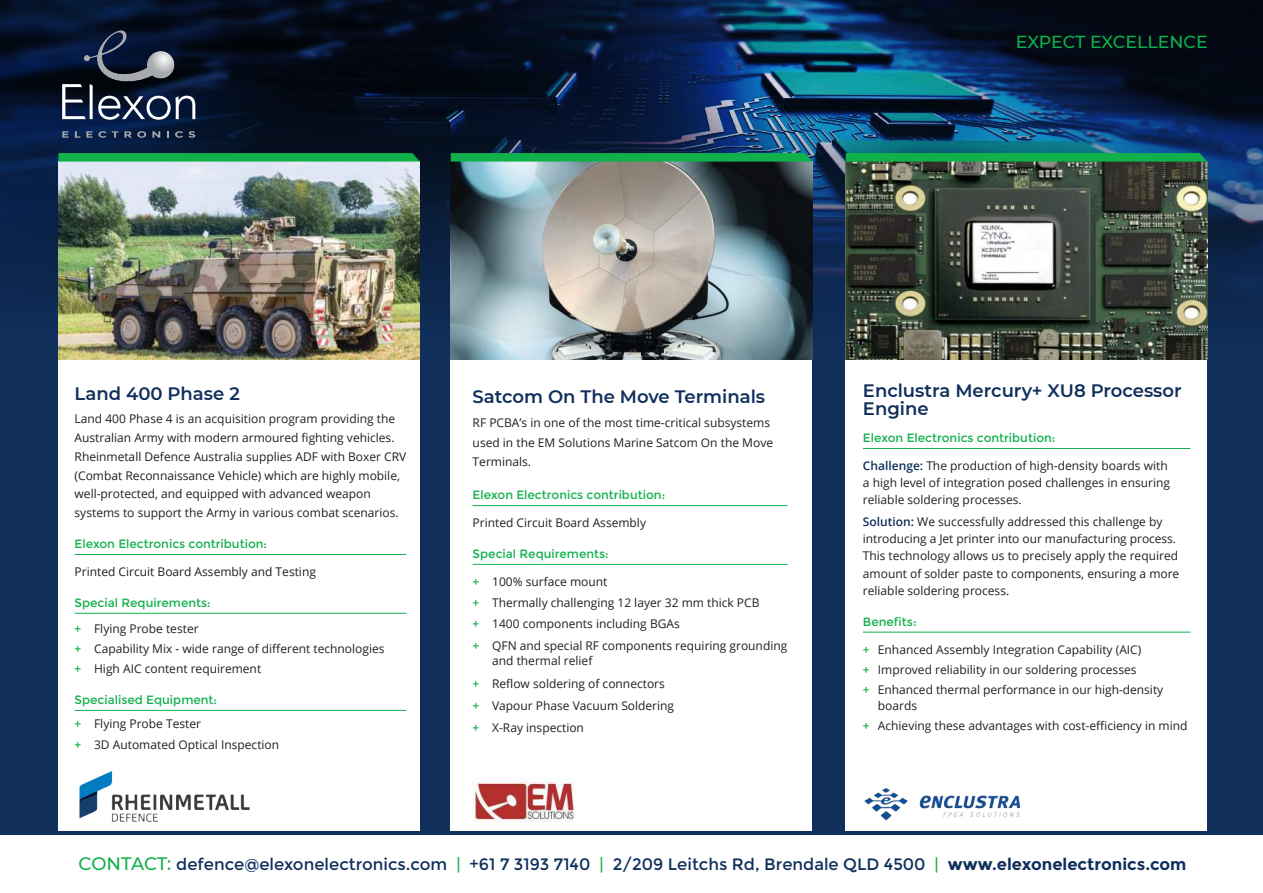
<style>
.page{position:relative;width:1263px;height:893px;background:#fff}
.page>*{position:absolute;margin:0;border:0;box-sizing:border-box;transform-origin:0 0}
.t1{font:600 18px/18px "Montserrat";color:#102f5b}
.t2{font:500 17.4px "Montserrat";color:#10b14b}
.t3{font:16.5px "Montserrat";color:#102f5b}
.t4{font:12px/17.2px "Open Sans";color:#221f1f}
.t5{font:12px "Montserrat";color:#10b14b}
.s1{font-weight:600;color:#10b14b}
.s2{font-weight:600;color:#102f5b}
.s3{font-weight:500;font-size:18px;color:#10b14b}
.s4{color:#10b14b}
.s5{font-weight:700}
</style>
<div class="page">
<div style="left:0;top:0;width:1263px;height:834px;background:#102f5b"></div>
<img style="left:0;top:0;width:1263px;height:506px">
<div style="left:846px;top:334px;width:361px;height:497px;background:#fff"></div>
<div style="left:451px;top:334px;width:361px;height:497px;background:#fff"></div>
<div style="left:58px;top:334px;width:362px;height:497px;background:#fff"></div>
<img style="left:58px;top:162px;width:362px;height:198px">
<img style="left:451px;top:162px;width:361px;height:198px">
<img style="left:846px;top:162px;width:361px;height:198px">
<svg style="left:62px;top:131px;width:7px;height:7px"></svg>
<svg style="left:75px;top:131px;width:5px;height:7px"></svg>
<svg style="left:86px;top:131px;width:20px;height:7px"></svg>
<svg style="left:112px;top:131px;width:6px;height:7px"></svg>
<svg style="left:124px;top:131px;width:22px;height:7px"></svg>
<svg style="left:152px;top:131px;width:8px;height:7px"></svg>
<svg style="left:167px;top:131px;width:2px;height:7px"></svg>
<svg style="left:175px;top:131px;width:20px;height:7px"></svg>
<svg style="left:62px;top:84px;width:133px;height:36px;background:#3e495f"></svg>
<img style="left:84px;top:30px;width:90px;height:52px">
<hr style="left:75px;top:554px;width:331px;height:1px;background:#10b14b">
<hr style="left:75px;top:613px;width:331px;height:1px;background:#10b14b">
<hr style="left:75px;top:710px;width:331px;height:1px;background:#10b14b">
<hr style="left:863px;top:448px;width:327px;height:1px;background:#10b14b">
<hr style="left:863px;top:632px;width:327px;height:1px;background:#10b14b">
<img style="left:79px;top:771px;width:171px;height:51px">
<hr style="left:473px;top:505px;width:314px;height:1px;background:#10b14b">
<hr style="left:473px;top:564px;width:314px;height:1px;background:#10b14b">
<img style="left:471px;top:778px;width:103px;height:44px">
<svg style="left:846px;top:153px;width:361px;height:9px;background:#12aa4b"></svg>
<svg style="left:451px;top:153px;width:361px;height:9px;background:#14ac4e"></svg>
<svg style="left:58px;top:153px;width:362px;height:9px;background:#19b051"></svg>
<img style="left:864px;top:788px;width:157px;height:33px">
<h2 class="t2" style="left:1016px;top:35px;width:193px">EXPECT EXCELLENCE</h2>
<h1 class="t1" style="left:75px;top:386px;width:167px">Land 400 Phase 2</h1>
<p class="t4" style="left:75px;top:409px;width:333px;line-height:18.8px">Land 400 Phase 4 is an acquisition program providing the Australian Army with modern armoured 昀椀ghting vehicles.<br>Rheinmetall Defence Australia supplies ADF with Boxer CRV (Combat Reconnaissance Vehicle) which are highly mobile, well-protected, and equipped with advanced weapon systems to support the Army in various combat scenarios.</p>
<p class="t5" style="left:75px;top:538px;width:194px">Elexon Electronics contribution:</p>
<p class="t4" style="left:75px;top:563px;width:243px">Printed Circuit Board Assembly and Testing</p>
<p class="t5" style="left:75px;top:597px;width:138px">Special Requirements:</p>
<p class="t4" style="left:75px;top:620px;width:311px;line-height:20px"><span class="s1">+</span> Flying Probe tester<br><span class="s1">+</span> Capability Mix - wide range of di昀昀erent technologies <span class="s1">+</span> High AIC content requirement</p>
<p class="t5" style="left:75px;top:694px;width:144px">Specialised Equipment:</p>
<p class="t4" style="left:75px;top:714px;width:206px;line-height:21px"><span class="s1">+</span> Flying Probe Tester<br><span class="s1">+</span> 3D Automated Optical Inspection</p>
<h1 class="t1" style="left:473px;top:389px;width:294px">Satcom On The Move Terminals</h1>
<p class="t4" style="left:473px;top:413px;width:302px;line-height:19.5px">RF PCBA’s in one of the most time-critical subsystems used in the EM Solutions Marine Satcom On the Move<br>Terminals.</p>
<p class="t5" style="left:473px;top:489px;width:194px">Elexon Electronics contribution:</p>
<p class="t4" style="left:473px;top:514px;width:175px">Printed Circuit Board Assembly</p>
<p class="t5" style="left:473px;top:548px;width:138px">Special Requirements:</p>
<p class="t4" style="left:473px;top:573px;width:316px;line-height:21px"><span class="s1">+</span> 100% surface mount<br><span class="s1">+</span> Thermally challenging 12 layer 32 mm thick PCB<br><span class="s1">+</span> 1400 components including BGAs<br><span class="s1">+</span> QFN and special RF components requiring grounding</p>
<p class="t4" style="left:473px;top:649px;width:203px;line-height:22.2px;text-indent:20px">and thermal relief<br><span class="s1">+</span> Re昀氀ow soldering of connectors <span class="s1">+</span> Vapour Phase Vacuum Soldering <span class="s1">+</span> X-Ray inspection</p>
<h1 class="t1" style="left:863px;top:383px;width:320px">Enclustra Mercury+ XU8 Processor<br>Engine</h1>
<p class="t5" style="left:863px;top:432px;width:194px">Elexon Electronics contribution:</p>
<p class="t4" style="left:863px;top:456px;width:309px"><span class="s2">Challenge:</span> The production of high-density boards with a high level of integration posed challenges in ensuring reliable soldering processes.</p>
<p class="t4" style="left:863px;top:512px;width:318px"><span class="s2">Solution:</span> We successfully addressed this challenge by introducing a Jet printer into our manufacturing process.<br>This technology allows us to precisely apply the required amount of solder paste to components, ensuring a more reliable soldering process.</p>
<p class="t5" style="left:863px;top:614px;width:55px">Bene昀椀ts:</p>
<p class="t4" style="left:863px;top:639px;width:302px;line-height:20px"><span class="s1">+</span> Enhanced Assembly Integration Capability (AIC)<br><span class="s1">+</span> Improved reliability in our soldering processes<br><span class="s1">+</span> Enhanced thermal performance in our high-density</p>
<p class="t4" style="left:863px;top:695px;width:326px;line-height:20px;text-indent:15px">boards<br><span class="s1">+</span> Achieving these advantages with cost-e昀케ciency in mind</p>
<h3 class="t3" style="left:79px;top:857px;width:1109px"><span class="s3">CONTACT:</span> defence@elexonelectronics.com <span class="s4">|</span> +61 7 3193 7140 <span class="s4">|</span> 2/209 Leitchs Rd, Brendale QLD 4500 <span class="s4">|</span> <span class="s5">www.elexonelectronics.com</span></h3>
</div>
